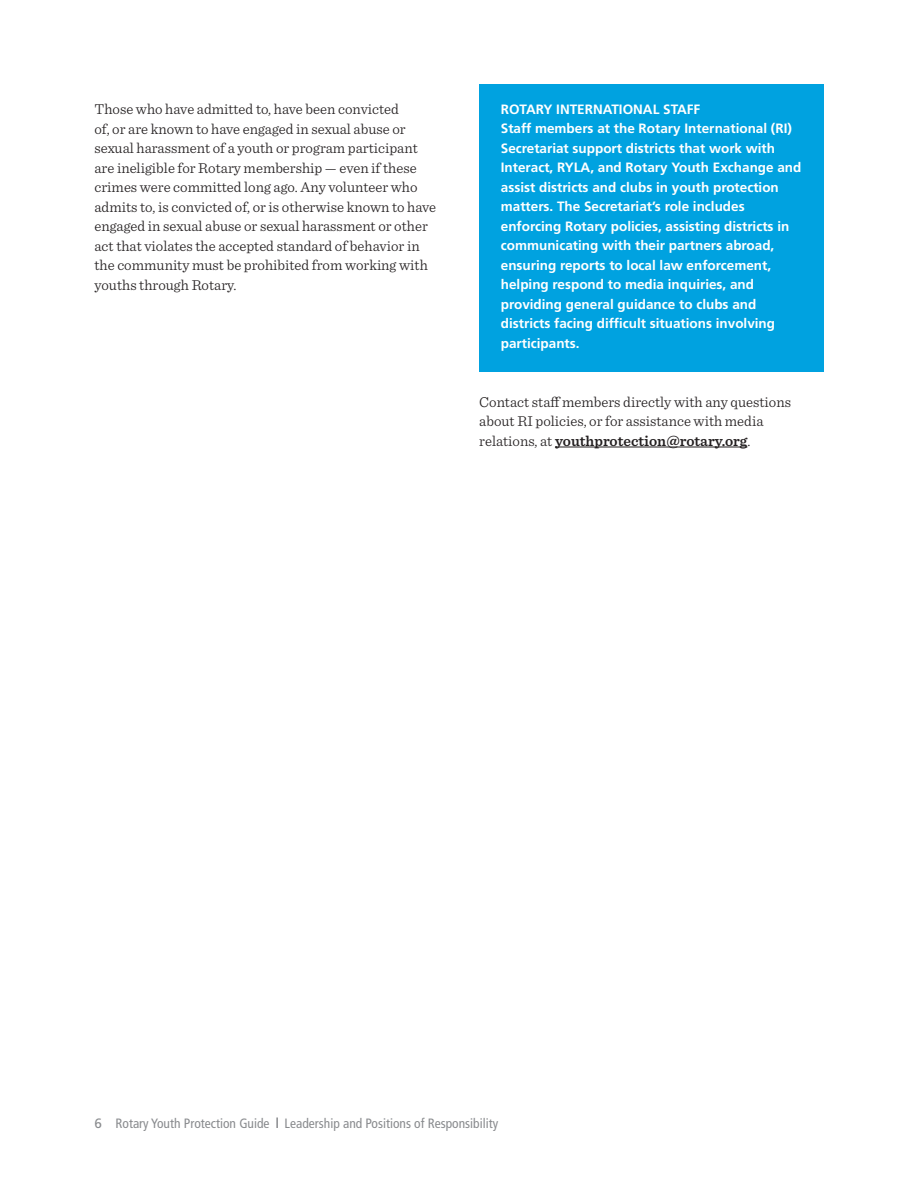
<style>
.page{position:relative;width:918px;height:1188px;background:#fff}
.page>*{position:absolute;margin:0;border:0;box-sizing:border-box;transform-origin:0 0}
.t1{font:300 15px/19.5px "Sentinel";color:#231f20}
.t2{font:700 13.5px/19.5px "Frutiger LT Std";color:#fff}
.t3{font:condensed 13.5px "Frutiger LT Std";color:#898b8e}
.s1{font-weight:600}
.s2{font-stretch:normal}
</style>
<div class="page">
<svg style="left:276px;top:1118px;width:2px;height:10px"></svg>
<div style="left:479px;top:84px;width:345px;height:288px;background:#00a2e0"></div>
<hr style="left:555px;top:447px;width:192px;height:1px;background:#231f20">
<p class="t1" style="left:94px;top:98px;width:343px">Those who have admitted to, have been convicted<br>of, or are known to have engaged in sexual abuse or sexual harassment of a youth or program participant are ineligible for Rotary membership — even if these crimes were committed long ago. Any volunteer who admits to, is convicted of, or is otherwise known to have engaged in sexual abuse or sexual harassment or other act that violates the accepted standard of behavior in the community must be prohibited from working with youths through Rotary.</p>
<p class="t2" style="left:501px;top:100px;width:302px">ROTARY INTERNATIONAL STAFF<br>Staff members at the Rotary International (RI)<br>Secretariat support districts that work with Interact, RYLA, and Rotary Youth Exchange and assist districts and clubs in youth protection matters. The Secretariat’s role includes enforcing Rotary policies, assisting districts in communicating with their partners abroad, ensuring reports to local law enforcement, helping respond to media inquiries, and providing general guidance to clubs and districts facing difficult situations involving participants.</p>
<p class="t1" style="left:479px;top:391px;width:313px">Contact staff members directly with any questions about RI policies, or for assistance with media relations, at <span class="s1">youthprotection@rotary.org</span>.</p>
<p class="t3" style="left:94px;top:1115px;width:405px"><span class="s2">6</span> Rotary Youth Protection Guide Leadership and Positions of Responsibility</p>
</div>
